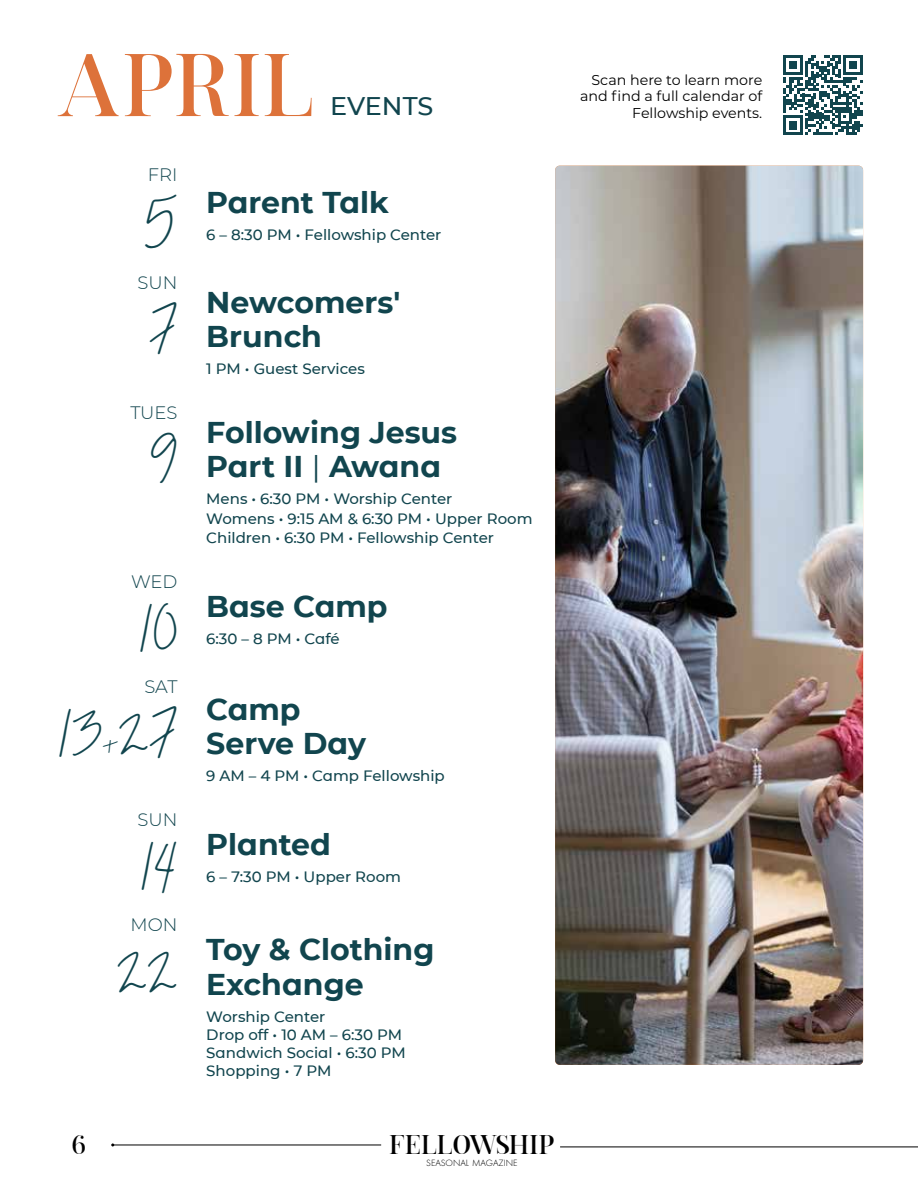
<style>
.page{position:relative;width:918px;height:1188px;background:#fff}
.page>*{position:absolute;margin:0;border:0;box-sizing:border-box;transform-origin:0 0}
.t1{font:88.5px "Dalglish";letter-spacing:.01em;color:#dd723a}
.t2{font:45px "Sydney Alternate";color:#11454e}
.t3{font:700 30px/34.5px "CMG Sans";color:#11454e}
.t4{font:27px "Dalglish";letter-spacing:.015em;color:#000}
.t5{font:500 25.5px "CMG Sans";letter-spacing:-.01em;color:#11454e}
.t6{font:300 18px "CMG Sans";color:#11454e}
.t7{font:500 15px/18px "CMG Sans";color:#11454e}
.t8{font:14.25px/16.5px "Montserrat";color:#000;text-align:right}
.t9{font:300 9.45px "Futura PT";color:#000}
.s1{font-weight:400}
.s2{font-size:22.5px}
</style>
<div class="page">
<svg style="left:783px;top:55px;width:80px;height:80px"></svg>
<img style="left:555px;top:166px;width:308px;height:899px">
<hr style="left:560px;top:1147px;width:358px;height:1px;background:#000">
<hr style="left:113px;top:1145px;width:268px;height:1px;background:#000">
<h1 class="t1" style="left:54px;top:34px;width:260px">APRIL</h1>
<h3 class="t5" style="left:330px;top:89px;width:104px">EVENTS</h3>
<p class="t6" style="left:148px;top:163px;width:31px">FRI</p>
<h2 class="t2" style="left:144px;top:199px;width:35px">5</h2>
<p class="t6" style="left:138px;top:271px;width:41px">SUN</p>
<h2 class="t2" style="left:149px;top:307px;width:30px">7</h2>
<p class="t6" style="left:130px;top:401px;width:49px">TUES</p>
<h2 class="t2" style="left:150px;top:437px;width:29px">9</h2>
<h3 class="t3" style="left:206px;top:184px;width:184px">Parent Talk</h3>
<p class="t7" style="left:206px;top:225px;width:237px">6 – 8:30 PM • Fellowship Center</p>
<h3 class="t3" style="left:206px;top:283px;width:195px">Newcomers'<br>Brunch</h3>
<p class="t7" style="left:206px;top:359px;width:160px">1 PM • Guest Services</p>
<h3 class="t3" style="left:206px;top:413px;width:252px">Following Jesus<br>Part II <span class="s1">|</span> Awana</h3>
<p class="t7" style="left:206px;top:489px;width:328px;line-height:19.5px">Mens • 6:30 PM • Worship Center<br>Womens • 9:15 AM &amp; 6:30 PM • Upper Room<br>Children • 6:30 PM • Fellowship Center</p>
<p class="t6" style="left:131px;top:570px;width:48px">WED</p>
<h2 class="t2" style="left:139px;top:606px;width:40px">10</h2>
<h3 class="t3" style="left:206px;top:588px;width:183px">Base Camp</h3>
<p class="t7" style="left:206px;top:630px;width:135px">6:30 – 8 PM • Café</p>
<p class="t6" style="left:144px;top:675px;width:35px">SAT</p>
<h2 class="t2" style="left:57px;top:711px;width:122px">13<span class="s2">+</span>27</h2>
<h3 class="t3" style="left:206px;top:690px;width:161px">Camp<br>Serve Day</h3>
<p class="t7" style="left:206px;top:766px;width:240px">9 AM – 4 PM • Camp Fellowship</p>
<p class="t6" style="left:138px;top:808px;width:41px">SUN</p>
<h2 class="t2" style="left:140px;top:844px;width:39px">14</h2>
<h3 class="t3" style="left:206px;top:826px;width:126px">Planted</h3>
<p class="t7" style="left:206px;top:867px;width:196px">6 – 7:30 PM • Upper Room</p>
<h3 class="t4" style="left:72px;top:1129px;width:16px">6</h3>
<p class="t6" style="left:131px;top:912px;width:48px">MON</p>
<h2 class="t2" style="left:117px;top:949px;width:62px">22</h2>
<h3 class="t3" style="left:206px;top:931px;width:230px">Toy &amp; Clothing<br>Exchange</h3>
<p class="t7" style="left:206px;top:1007px;width:201px">Worship Center<br>Drop off • 10 AM – 6:30 PM<br>Sandwich Social • 6:30 PM<br>Shopping • 7 PM</p>
<h3 class="t4" style="left:389px;top:1129px;width:167px">FELLOWSHIP</h3>
<p class="t9" style="left:426px;top:1158px;width:93px">SEASONAL MAGAZINE</p>
<p class="t8" style="left:580px;top:71px;width:184px">Scan here to learn more and find a full calendar of<br>Fellowship events.</p>
</div>
